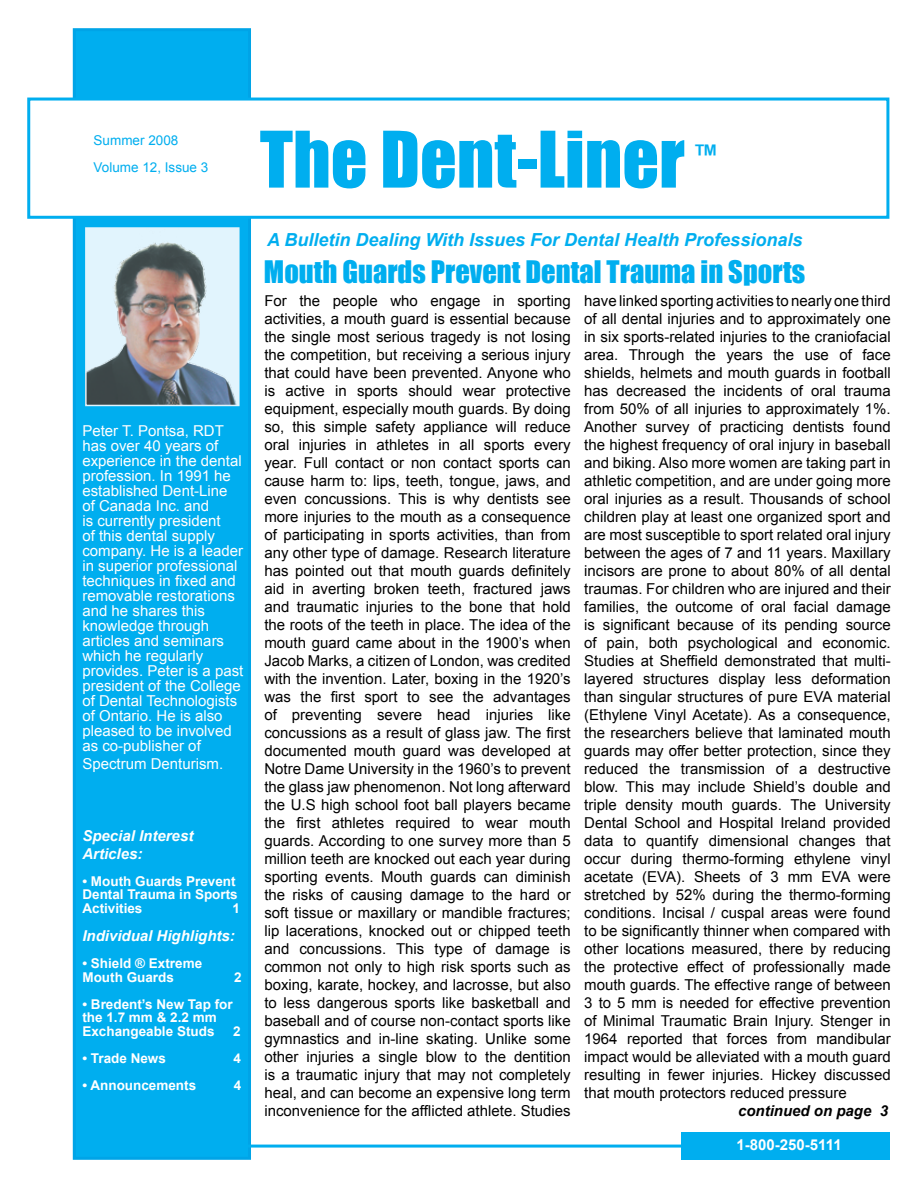
<style>
.page{position:relative;width:918px;height:1188px;background:#fff}
.page>*{position:absolute;margin:0;border:0;box-sizing:border-box;transform-origin:0 0}
.t1{font:72px "Impact";color:#00aeef}
.t2{font:28.5px "Impact";color:#00aeef}
.t3{font:27px "Impact";color:#00aeef}
.t4{font:italic 700 18px "Arial";color:#00aeef}
.t5{font:15px/18px "Arial";color:#000;text-align:justify}
.t6{font:15px/15px "Arial";color:#fff}
.t7{font:italic 700 15px/18px "Arial";color:#fff}
.t8{font:italic 700 15px "Arial";color:#000}
.t9{font:700 15px "Arial";color:#fff}
.t10{font:700 13.5px/13.5px "Arial";color:#fff}
.t11{font:13.5px/27px "Arial";color:#00aeef}
</style>
<div class="page">
<div style="left:74px;top:30px;width:176px;height:1128px;background:#00aeef"></div>
<div style="left:73px;top:28px;width:178px;height:1132px;border:3px solid #00a4e7"></div>
<div style="left:27px;top:98px;width:862px;height:121px;background:#fff;border:3px solid #00aeef"></div>
<hr style="left:248px;top:1145px;width:447px;height:3px;background:#00aeef">
<div style="left:681px;top:1132px;width:208px;height:28px;background:#00aeef"></div>
<img style="left:88px;top:230px;width:149px;height:173px">
<div style="left:85px;top:227px;width:155px;height:179px;border:2px solid #e1f4fd"></div>
<p class="t11" style="left:94px;top:127px;width:116px">Summer 2008<br>Volume 12, Issue 3</p>
<h1 class="t1" style="left:260px;top:104px;width:427px">The Dent-Liner</h1>
<h3 class="t3" style="left:695px;top:135px;width:23px">™</h3>
<p class="t6" style="left:82px;top:423px;width:162px">Peter T. Pontsa, RDT has over 40 years of experience in the dental profession. In 1991 he established Dent-Line of Canada Inc. and<br>is currently president<br>of this dental supply company. He is a leader in superior professional techniques in fixed and removable restorations and he shares this knowledge through articles and seminars which he regularly provides. Peter is a past president of the College of Dental Technologists of Ontario. He is also pleased to be involved as co-publisher of</p>
<p class="t6" style="left:82px;top:756px;width:142px">Spectrum Denturism.</p>
<p class="t7" style="left:82px;top:827px;width:112px">Special Interest<br>Articles:</p>
<p class="t10" style="left:82px;top:875px;width:157px">• Mouth Guards Prevent<br>Dental Trauma in Sports<br>Activities</p>
<p class="t10" style="left:233px;top:902px;width:9px">1</p>
<p class="t7" style="left:82px;top:928px;width:154px">Individual Highlights:</p>
<p class="t10" style="left:82px;top:957px;width:121px">• Shield ® Extreme<br>Mouth Guards</p>
<p class="t10" style="left:234px;top:971px;width:9px">2</p>
<p class="t10" style="left:82px;top:998px;width:152px">• Bredent’s New Tap for the 1.7 mm &amp; 2.2 mm<br>Exchangeable Studs</p>
<p class="t10" style="left:233px;top:1025px;width:9px">2</p>
<p class="t10" style="left:82px;top:1052px;width:85px">• Trade News</p>
<p class="t10" style="left:234px;top:1052px;width:9px">4</p>
<p class="t10" style="left:82px;top:1079px;width:115px">• Announcements</p>
<p class="t10" style="left:234px;top:1079px;width:9px">4</p>
<p class="t4" style="left:267px;top:228px;width:537px">A Bulletin Dealing With Issues For Dental Health Professionals</p>
<h2 class="t2" style="left:264px;top:250px;width:543px">Mouth Guards Prevent Dental Trauma in Sports</h2>
<p class="t5" style="left:264px;top:292px;width:308px">For the people who engage in sporting activities, a mouth guard is essential because the single most serious tragedy is not losing the competition, but receiving a serious injury that could have been prevented. Anyone who is active in sports should wear protective equipment, especially mouth guards. By doing so, this simple safety appliance will reduce oral injuries in athletes in all sports every year. Full contact or non contact sports can cause harm to: lips, teeth, tongue, jaws, and even concussions. This is why dentists see more injuries to the mouth as a consequence of participating in sports activities, than from any other type of damage. Research literature has pointed out that mouth guards definitely aid in averting broken teeth, fractured jaws and traumatic injuries to the bone that hold the roots of the teeth in place. The idea of the mouth guard came about in the 1900’s when Jacob Marks, a citizen of London, was credited with the invention. Later, boxing in the 1920’s was the first sport to see the advantages of preventing severe head injuries like concussions as a result of glass jaw. The first documented mouth guard was developed at Notre Dame University in the 1960’s to prevent the glass jaw phenomenon. Not long afterward the U.S high school foot ball players became the first athletes required to wear mouth guards. According to one survey more than 5 million teeth are knocked out each year during sporting events. Mouth guards can diminish the risks of causing damage to the hard or soft tissue or maxillary or mandible fractures; lip lacerations, knocked out or chipped teeth and concussions. This type of damage is common not only to high risk sports such as boxing, karate, hockey, and lacrosse, but also to less dangerous sports like basketball and baseball and of course non-contact sports like gymnastics and in-line skating. Unlike some other injuries a single blow to the dentition is a traumatic injury that may not completely heal, and can become an expensive long term inconvenience for the afflicted athlete. Studies</p>
<p class="t5" style="left:584px;top:292px;width:308px">have linked sporting activities to nearly one third of all dental injuries and to approximately one in six sports-related injuries to the craniofacial area. Through the years the use of face shields, helmets and mouth guards in football has decreased the incidents of oral trauma from 50% of all injuries to approximately 1%.<br>Another survey of practicing dentists found the highest frequency of oral injury in baseball and biking. Also more women are taking part in athletic competition, and are under going more oral injuries as a result. Thousands of school children play at least one organized sport and are most susceptible to sport related oral injury between the ages of 7 and 11 years. Maxillary incisors are prone to about 80% of all dental traumas. For children who are injured and their families, the outcome of oral facial damage is significant because of its pending source of pain, both psychological and economic.<br>Studies at Sheffield demonstrated that multi&shy;layered structures display less deformation than singular structures of pure EVA material (Ethylene Vinyl Acetate). As a consequence, the researchers believe that laminated mouth guards may offer better protection, since they reduced the transmission of a destructive blow. This may include Shield’s double and triple density mouth guards. The University Dental School and Hospital Ireland provided data to quantify dimensional changes that occur during thermo-forming ethylene vinyl acetate (EVA). Sheets of 3 mm EVA were stretched by 52% during the thermo-forming conditions. Incisal / cuspal areas were found to be significantly thinner when compared with other locations measured, there by reducing the protective effect of professionally made mouth guards. The effective range of between 3 to 5 mm is needed for effective prevention of Minimal Traumatic Brain Injury. Stenger in 1964 reported that forces from mandibular impact would be alleviated with a mouth guard resulting in fewer injuries. Hickey discussed that mouth protectors reduced pressure</p>
<p class="t8" style="left:738px;top:1101px;width:152px">continued on page 3</p>
<p class="t9" style="left:737px;top:1135px;width:107px">1-800-250-5111</p>
</div>
